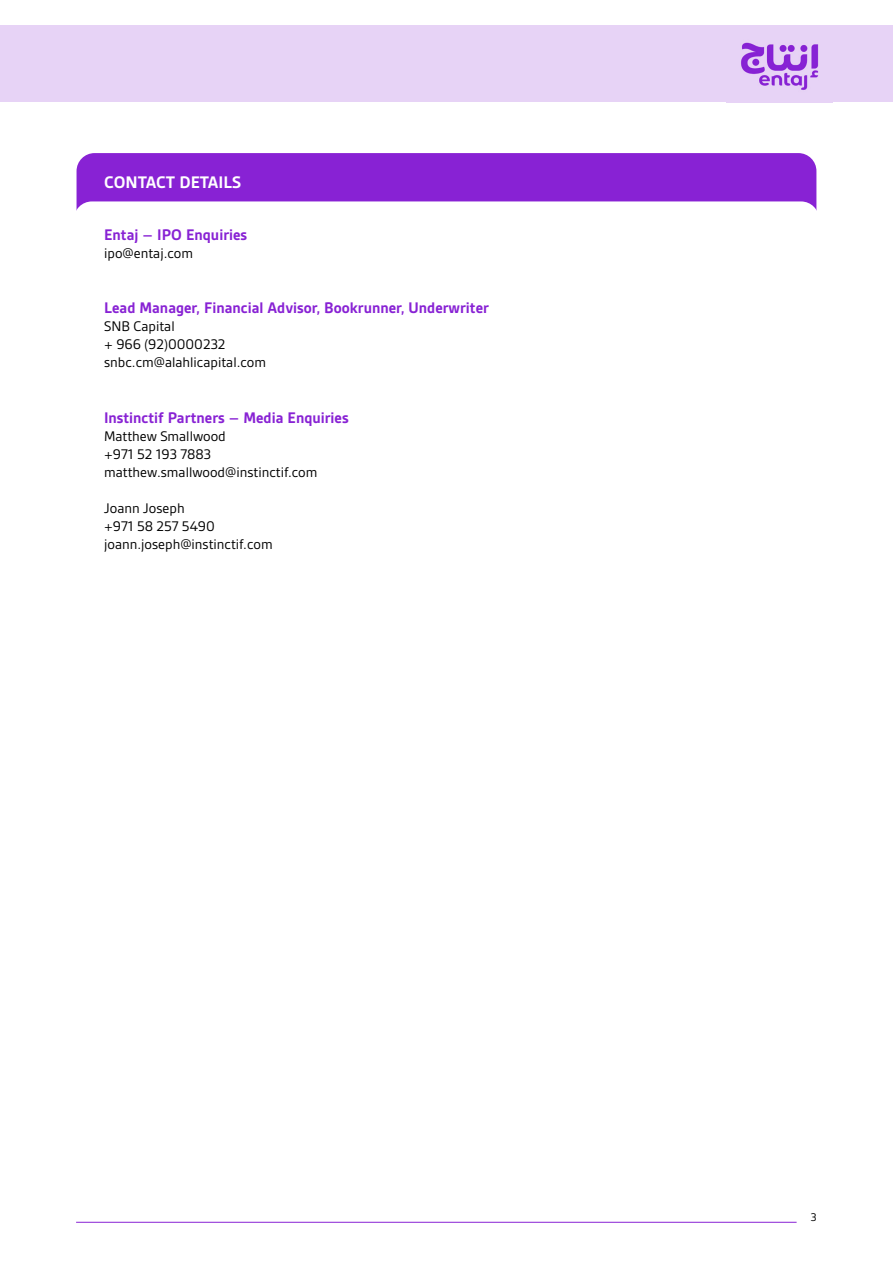
<style>
.page{position:relative;width:893px;height:1263px;background:#fff}
.page>*{position:absolute;margin:0;border:0;box-sizing:border-box;transform-origin:0 0}
.t1{font:700 18px "Gesta";color:#fff}
.t2{font:700 16.5px "Gesta";color:#8822d4}
.t3{font:15px/18px "Gesta";color:#000}
.t4{font:12px "Gesta";color:#000}
</style>
<div class="page">
<div style="left:77px;top:153px;width:739px;height:427px;background:#8822d4;border-radius:18px"></div>
<div style="left:74px;top:201px;width:745px;height:408px;background:#fff;border-radius:18px"></div>
<div style="left:0;top:26px;width:893px;height:76px;background:#e7d3f6"></div>
<img style="left:741px;top:42px;width:78px;height:48px">
<hr style="left:76px;top:1222px;width:721px;height:1px;background:#8822d4">
<p class="t1" style="left:104px;top:172px;width:138px">CONTACT DETAILS</p>
<p class="t2" style="left:104px;top:225px;width:145px">Entaj – IPO Enquiries</p>
<p class="t3" style="left:104px;top:244px;width:90px">ipo@entaj.com</p>
<p class="t2" style="left:104px;top:299px;width:386px">Lead Manager, Financial Advisor, Bookrunner, Underwriter</p>
<p class="t3" style="left:104px;top:317px;width:163px">SNB Capital<br>+ 966 )92(0000232 snbc.cm@alahlicapital.com</p>
<p class="t2" style="left:104px;top:408px;width:246px">Instinctif Partners – Media Enquiries</p>
<p class="t3" style="left:104px;top:427px;width:215px">Matthew Smallwood<br>+971 52 193 7883 matthew.smallwood@instinctif.com</p>
<p class="t3" style="left:104px;top:499px;width:170px">Joann Joseph<br>+971 58 257 5490 joann.joseph@instinctif.com</p>
<p class="t4" style="left:811px;top:1211px;width:7px">3</p>
</div>
